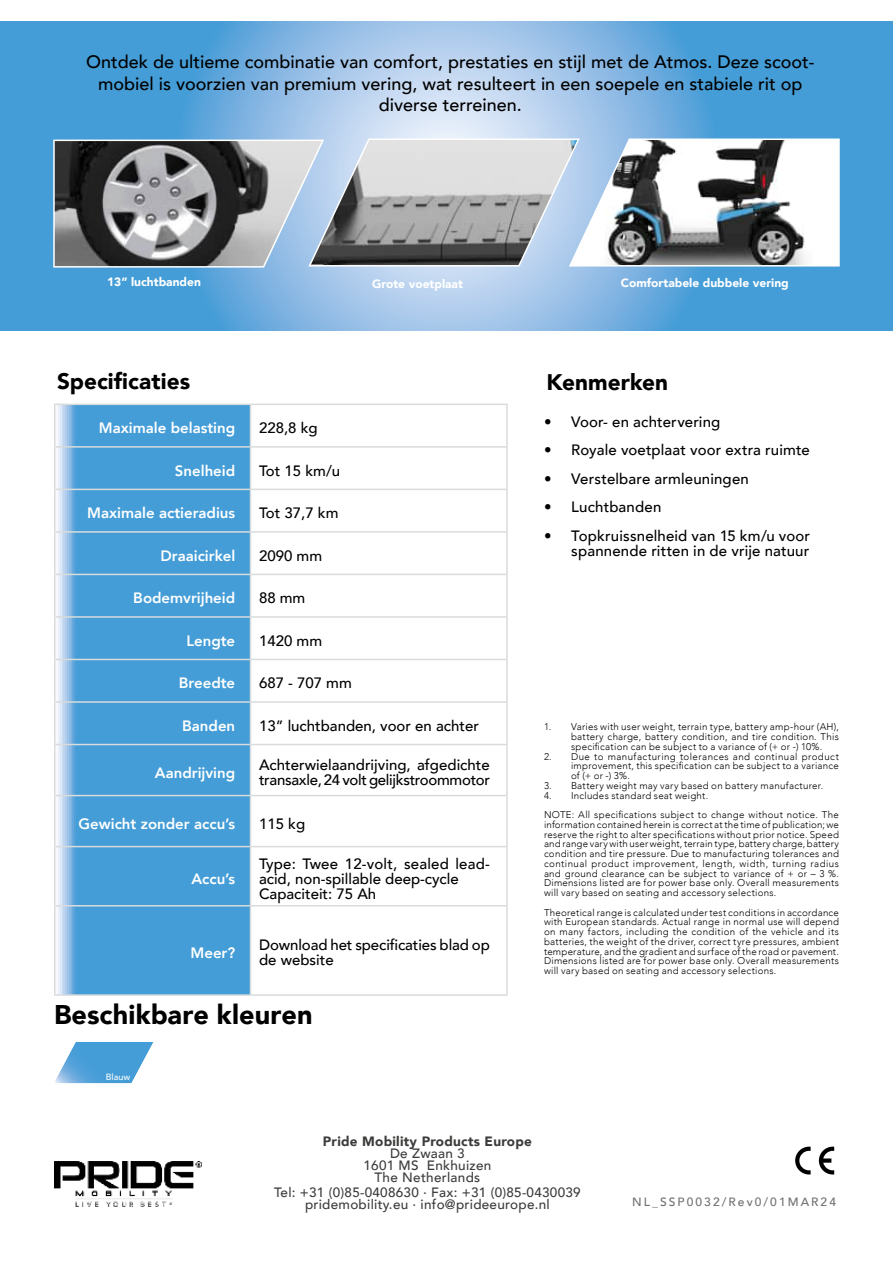
<style>
.page{position:relative;width:893px;height:1263px;background:#fff}
.page>*{position:absolute;margin:0;border:0;box-sizing:border-box;transform-origin:0 0}
.t1{font:900 27px "Avenir";letter-spacing:.005em;color:#000}
.t2{font:900 22.5px "Avenir";letter-spacing:.005em;color:#000}
.t3{font:500 18px/21.6px "Avenir";color:#000;text-align:center}
.t4{font:500 15px/15px "Avenir";color:#000}
.t5{font:800 15px "Avenir";color:#fff}
.t6{font:500 13.5px/12px "Avenir";letter-spacing:.02em;color:#3c3c3b;text-align:center}
.t7{font:900 13.5px "Avenir";letter-spacing:.02em;color:#3c3c3b}
.t8{font:900 12px "Avenir";color:#fff}
.t9{font:500 12px "Avenir";letter-spacing:.175em;color:#71706f}
.t10{font:300 9.75px/9.8px "Avenir";letter-spacing:.025em;color:#000;text-align:justify}
.t11{font:500 9px "Avenir";color:#fff}
</style>
<div class="page">
<img style="left:54px;top:1161px;width:148px;height:45px">
<svg style="left:0;top:21px;width:893px;height:310px;background:#6daedf"></svg>
<svg style="left:52px;top:137px;width:788px;height:131px"></svg>
<svg style="left:56px;top:405px;width:194px;height:589px;background:#4fa2d9"></svg>
<hr style="left:54px;top:404px;width:197px;height:1px;background:#d9dbdc">
<hr style="left:54px;top:405px;width:2px;height:41px;background:#d9dbdc">
<hr style="left:251px;top:404px;width:257px;height:1px;background:#d9dbdc">
<hr style="left:250px;top:405px;width:1px;height:41px;background:#d9dbdc">
<hr style="left:506px;top:405px;width:2px;height:41px;background:#d9dbdc">
<hr style="left:54px;top:446px;width:197px;height:2px;background:#d9dbdc">
<hr style="left:54px;top:448px;width:2px;height:41px;background:#d9dbdc">
<hr style="left:251px;top:446px;width:257px;height:2px;background:#d9dbdc">
<hr style="left:250px;top:448px;width:1px;height:41px;background:#d9dbdc">
<hr style="left:506px;top:448px;width:2px;height:41px;background:#d9dbdc">
<hr style="left:54px;top:489px;width:197px;height:1px;background:#d9dbdc">
<hr style="left:54px;top:490px;width:2px;height:41px;background:#d9dbdc">
<hr style="left:251px;top:489px;width:257px;height:1px;background:#d9dbdc">
<hr style="left:250px;top:490px;width:1px;height:41px;background:#d9dbdc">
<hr style="left:506px;top:490px;width:2px;height:41px;background:#d9dbdc">
<hr style="left:54px;top:531px;width:197px;height:2px;background:#d9dbdc">
<hr style="left:54px;top:533px;width:2px;height:41px;background:#d9dbdc">
<hr style="left:251px;top:531px;width:257px;height:2px;background:#d9dbdc">
<hr style="left:250px;top:533px;width:1px;height:41px;background:#d9dbdc">
<hr style="left:506px;top:533px;width:2px;height:41px;background:#d9dbdc">
<hr style="left:54px;top:574px;width:197px;height:1px;background:#d9dbdc">
<hr style="left:54px;top:575px;width:2px;height:41px;background:#d9dbdc">
<hr style="left:251px;top:574px;width:257px;height:1px;background:#d9dbdc">
<hr style="left:250px;top:575px;width:1px;height:41px;background:#d9dbdc">
<hr style="left:506px;top:575px;width:2px;height:41px;background:#d9dbdc">
<hr style="left:54px;top:616px;width:197px;height:2px;background:#d9dbdc">
<hr style="left:54px;top:618px;width:2px;height:41px;background:#d9dbdc">
<hr style="left:251px;top:616px;width:257px;height:2px;background:#d9dbdc">
<hr style="left:250px;top:618px;width:1px;height:41px;background:#d9dbdc">
<hr style="left:506px;top:618px;width:2px;height:41px;background:#d9dbdc">
<hr style="left:54px;top:659px;width:197px;height:1px;background:#d9dbdc">
<hr style="left:54px;top:660px;width:2px;height:41px;background:#d9dbdc">
<hr style="left:251px;top:659px;width:257px;height:1px;background:#d9dbdc">
<hr style="left:250px;top:660px;width:1px;height:41px;background:#d9dbdc">
<hr style="left:506px;top:660px;width:2px;height:41px;background:#d9dbdc">
<hr style="left:54px;top:701px;width:197px;height:2px;background:#d9dbdc">
<hr style="left:54px;top:703px;width:2px;height:41px;background:#d9dbdc">
<hr style="left:251px;top:701px;width:257px;height:2px;background:#d9dbdc">
<hr style="left:250px;top:703px;width:1px;height:41px;background:#d9dbdc">
<hr style="left:506px;top:703px;width:2px;height:41px;background:#d9dbdc">
<hr style="left:54px;top:744px;width:197px;height:1px;background:#d9dbdc">
<hr style="left:54px;top:745px;width:2px;height:50px;background:#d9dbdc">
<hr style="left:251px;top:744px;width:257px;height:1px;background:#d9dbdc">
<hr style="left:250px;top:745px;width:1px;height:50px;background:#d9dbdc">
<hr style="left:506px;top:745px;width:2px;height:50px;background:#d9dbdc">
<hr style="left:54px;top:795px;width:197px;height:1px;background:#d9dbdc">
<hr style="left:54px;top:796px;width:2px;height:50px;background:#d9dbdc">
<hr style="left:251px;top:795px;width:257px;height:1px;background:#d9dbdc">
<hr style="left:250px;top:796px;width:1px;height:50px;background:#d9dbdc">
<hr style="left:506px;top:796px;width:2px;height:50px;background:#d9dbdc">
<hr style="left:54px;top:846px;width:197px;height:1px;background:#d9dbdc">
<hr style="left:54px;top:847px;width:2px;height:58px;background:#d9dbdc">
<hr style="left:251px;top:846px;width:257px;height:1px;background:#d9dbdc">
<hr style="left:250px;top:847px;width:1px;height:58px;background:#d9dbdc">
<hr style="left:506px;top:847px;width:2px;height:58px;background:#d9dbdc">
<hr style="left:54px;top:905px;width:197px;height:1px;background:#d9dbdc">
<hr style="left:54px;top:906px;width:2px;height:88px;background:#d9dbdc">
<hr style="left:251px;top:905px;width:257px;height:1px;background:#d9dbdc">
<hr style="left:250px;top:906px;width:1px;height:88px;background:#d9dbdc">
<hr style="left:506px;top:906px;width:2px;height:88px;background:#d9dbdc">
<hr style="left:54px;top:994px;width:197px;height:2px;background:#d9dbdc">
<hr style="left:251px;top:994px;width:257px;height:2px;background:#d9dbdc">
<svg style="left:55px;top:1042px;width:99px;height:41px"></svg>
<svg style="left:819px;top:1147px;width:15px;height:27px"></svg>
<svg style="left:795px;top:1147px;width:16px;height:27px"></svg>
<h3 class="t3" style="left:86px;top:53px;width:730px">Ontdek de ultieme combinatie van comfort, prestaties en stijl met de Atmos. Deze scoot&shy;mobiel is voorzien van premium vering, wat resulteert in een soepele en stabiele rit op diverse terreinen.</h3>
<p class="t8" style="left:107px;top:277px;width:95px">13” luchtbanden</p>
<p class="t8" style="left:372px;top:279px;width:92px">Grote voetplaat</p>
<p class="t8" style="left:621px;top:278px;width:169px">Comfortabele dubbele vering</p>
<h2 class="t2" style="left:57px;top:362px;width:134px">Specificaties</h2>
<h2 class="t2" style="left:547px;top:373px;width:123px">Kenmerken</h2>
<h3 class="t5" style="left:99px;top:422px;width:138px">Maximale belasting</h3>
<h3 class="t4" style="left:259px;top:422px;width:60px">228,8 kg</h3>
<h3 class="t5" style="left:175px;top:464px;width:62px">Snelheid</h3>
<h3 class="t4" style="left:259px;top:464px;width:83px">Tot 15 km/u</h3>
<h3 class="t5" style="left:87px;top:507px;width:150px">Maximale actieradius</h3>
<h3 class="t4" style="left:259px;top:507px;width:81px">Tot 37,7 km</h3>
<h3 class="t5" style="left:160px;top:549px;width:76px">Draaicirkel</h3>
<h3 class="t4" style="left:259px;top:549px;width:65px">2090 mm</h3>
<h3 class="t5" style="left:133px;top:592px;width:103px">Bodemvrijheid</h3>
<h3 class="t4" style="left:259px;top:592px;width:48px">88 mm</h3>
<h3 class="t5" style="left:186px;top:634px;width:50px">Lengte</h3>
<h3 class="t4" style="left:259px;top:635px;width:65px">1420 mm</h3>
<h3 class="t5" style="left:179px;top:677px;width:58px">Breedte</h3>
<h3 class="t4" style="left:259px;top:677px;width:94px">687 - 707 mm</h3>
<h3 class="t5" style="left:182px;top:719px;width:55px">Banden</h3>
<h3 class="t4" style="left:259px;top:720px;width:221px">13” luchtbanden, voor en achter</h3>
<h3 class="t5" style="left:155px;top:766px;width:82px">Aandrijving</h3>
<h3 class="t4" style="left:259px;top:759px;width:233px">Achterwielaandrijving, afgedichte transaxle, 24 volt gelijkstroommotor</h3>
<h3 class="t5" style="left:79px;top:817px;width:158px">Gewicht zonder accu’s</h3>
<h3 class="t4" style="left:259px;top:817px;width:48px">115 kg</h3>
<h3 class="t5" style="left:191px;top:872px;width:45px">Accu’s</h3>
<h3 class="t4" style="left:259px;top:857px;width:232px">Type: Twee 12-volt, sealed lead&shy;acid, non-spillable deep-cycle<br>Capaciteit: 75 Ah</h3>
<h3 class="t5" style="left:191px;top:947px;width:46px">Meer?</h3>
<h3 class="t4" style="left:259px;top:937px;width:232px">Download het specificaties blad op de website</h3>
<h1 class="t1" style="left:54px;top:1003px;width:260px">Beschikbare kleuren</h1>
<p class="t11" style="left:106px;top:1073px;width:26px">Blauw</p>
<h3 class="t4" style="left:544px;top:415px;width:178px">• Voor- en achtervering</h3>
<h3 class="t4" style="left:544px;top:444px;width:267px">• Royale voetplaat voor extra ruimte</h3>
<h3 class="t4" style="left:544px;top:472px;width:206px">• Verstelbare armleuningen</h3>
<h3 class="t4" style="left:544px;top:501px;width:119px">• Luchtbanden</h3>
<h3 class="t4" style="left:544px;top:529px;width:267px;text-align:right">• Topkruissnelheid van 15 km/u voor spannende ritten in de vrije natuur</h3>
<p class="t10" style="left:571px;top:723px;width:269px;text-indent:-27px">1. Varies with user weight, terrain type, battery amp-hour (AH), battery charge, battery condition, and tire condition. This specification can be subject to a variance of (+ or -) 10%.</p>
<p class="t10" style="left:571px;top:752px;width:269px;text-indent:-27px">2. Due to manufacturing tolerances and continual product improvement, this specification can be subject to a variance of (+ or -) 3%.</p>
<p class="t10" style="left:544px;top:781px;width:281px">3. Battery weight may vary based on battery manufacturer.</p>
<p class="t10" style="left:544px;top:786px;width:296px;line-height:19.5px">4. Includes standard seat weight.<br>NOTE: All specifications subject to change without notice. The</p>
<p class="t10" style="left:544px;top:820px;width:296px">information contained herein is correct at the time of publication; we reserve the right to alter specifications without prior notice. Speed and range vary with user weight, terrain type, battery charge, battery condition and tire pressure. Due to manufacturing tolerances and continual product improvement, length, width, turning radius and ground clearance can be subject to variance of + or – 3 %.<br>Dimensions listed are for power base only. Overall measurements will vary based on seating and accessory selections.</p>
<p class="t10" style="left:544px;top:907px;width:296px">Theoretical range is calculated under test conditions in accordance with European standards. Actual range in normal use will depend on many factors, including the condition of the vehicle and its batteries, the weight of the driver, correct tyre pressures, ambient temperature, and the gradient and surface of the road or pavement.<br>Dimensions listed are for power base only. Overall measurements will vary based on seating and accessory selections.</p>
<h3 class="t7" style="left:323px;top:1135px;width:211px">Pride Mobility Products Europe</h3>
<h3 class="t6" style="left:363px;top:1149px;width:129px">De Zwaan 3<br>1601 MS Enkhuizen<br>The Netherlands</h3>
<h3 class="t6" style="left:274px;top:1188px;width:308px">Tel: +31 (0)85-0408630 . Fax: +31 (0)85-0430039 pridemobility.eu . info@prideeurope.nl</h3>
<p class="t9" style="left:632px;top:1197px;width:205px">NL_SSP0032/Rev0/01MAR24</p>
</div>
